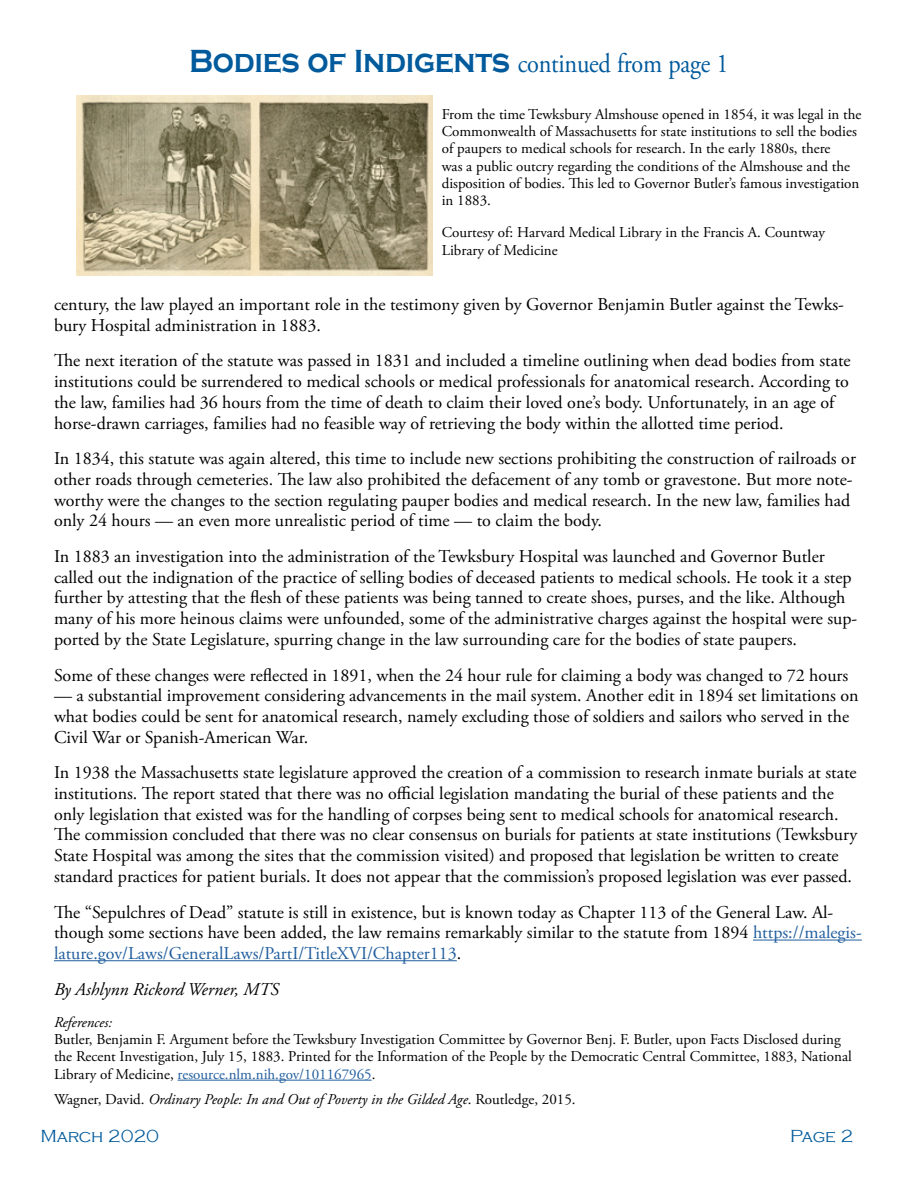
<style>
.page{position:relative;width:918px;height:1188px;background:#fff}
.page>*{position:absolute;margin:0;border:0;box-sizing:border-box;transform-origin:0 0}
.Headline_level_2{font:27px "Adobe Garamond Pro";letter-spacing:-.01em;color:#005a9c;scale:.9 1}
.t1{font:18px/20.7px "Adobe Garamond Pro";color:#000}
.t2{font:italic 18px "Adobe Garamond Pro";color:#000}
.t3{font:300 18px "Copperplate Gothic";letter-spacing:-.01em;color:#005a9c}
.t4{font:15px/17.2px "Adobe Garamond Pro";color:#000}
.t5{font:italic 15px "Adobe Garamond Pro";color:#000}
.s1{font-family:"Copperplate Gothic";font-weight:700;font-size:33px}
.s2{color:#215e9e}
.s3{font-style:normal}
</style>
<div class="page">
<hr style="left:753px;top:940px;width:109px;height:1px;background:#215e9e">
<hr style="left:54px;top:960px;width:403px;height:1px;background:#215e9e">
<hr style="left:178px;top:1080px;width:194px;height:1px;background:#215e9e">
<img style="left:77px;top:95px;width:355px;height:180px">
<p class="Headline_level_2" style="left:189px;top:47px;width:601px"><span class="s1">Bodies of Indigents</span> continued from page 1</p>
<p class="t4" style="left:442px;top:106px;width:421px">From the time Tewksbury Almshouse opened in 1854, it was legal in the Commonwealth of Massachusetts for state institutions to sell the bodies of paupers to medical schools for research. In the early 1880s, there<br>was a public outcry regarding the conditions of the Almshouse and the disposition of bodies. This led to Governor Butler’s famous investigation in 1883.</p>
<p class="t4" style="left:442px;top:225px;width:385px">Courtesy of: Harvard Medical Library in the Francis A. Countway<br>Library of Medicine</p>
<p class="t1" style="left:54px;top:295px;width:791px">century, the law played an important role in the testimony given by Governor Benjamin Butler against the Tewks&shy;bury Hospital administration in 1883.</p>
<p class="t1" style="left:54px;top:351px;width:798px">The next iteration of the statute was passed in 1831 and included a timeline outlining when dead bodies from state institutions could be surrendered to medical schools or medical professionals for anatomical research. According to the law, families had 36 hours from the time of death to claim their loved one’s body. Unfortunately, in an age of horse-drawn carriages, families had no feasible way of retrieving the body within the allotted time period.</p>
<p class="t1" style="left:54px;top:449px;width:803px">In 1834, this statute was again altered, this time to include new sections prohibiting the construction of railroads or other roads through cemeteries. The law also prohibited the defacement of any tomb or gravestone. But more note&shy;worthy were the changes to the section regulating pauper bodies and medical research. In the new law, families had only 24 hours — an even more unrealistic period of time — to claim the body.</p>
<p class="t1" style="left:54px;top:547px;width:805px">In 1883 an investigation into the administration of the Tewksbury Hospital was launched and Governor Butler called out the indignation of the practice of selling bodies of deceased patients to medical schools. He took it a step further by attesting that the flesh of these patients was being tanned to create shoes, purses, and the like. Although many of his more heinous claims were unfounded, some of the administrative charges against the hospital were sup&shy;ported by the State Legislature, spurring change in the law surrounding care for the bodies of state paupers.</p>
<p class="t1" style="left:54px;top:665px;width:796px">Some of these changes were reflected in 1891, when the 24 hour rule for claiming a body was changed to 72 hours</p>
<p class="t1" style="left:54px;top:686px;width:806px">— a substantial improvement considering advancements in the mail system. Another edit in 1894 set limitations on what bodies could be sent for anatomical research, namely excluding those of soldiers and sailors who served in the<br>Civil War or Spanish-American War.</p>
<p class="t1" style="left:54px;top:763px;width:805px">In 1938 the Massachusetts state legislature approved the creation of a commission to research inmate burials at state institutions. The report stated that there was no official legislation mandating the burial of these patients and the only legislation that existed was for the handling of corpses being sent to medical schools for anatomical research.<br>The commission concluded that there was no clear consensus on burials for patients at state institutions (Tewksbury State Hospital was among the sites that the commission visited) and proposed that legislation be written to create standard practices for patient burials. It does not appear that the commission’s proposed legislation was ever passed.</p>
<p class="t1" style="left:54px;top:902px;width:809px">The “Sepulchres of Dead” statute is still in existence, but is known today as Chapter 113 of the General Law. Al&shy;though some sections have been added, the law remains remarkably similar to the statute from 1894 <span class="s2">https://malegis&shy;lature.gov/Laws/GeneralLaws/PartI/TitleXVI/Chapter113</span>.</p>
<p class="t2" style="left:54px;top:978px;width:227px">By Ashlynn Rickord Werner, MTS</p>
<p class="t5" style="left:54px;top:1013px;width:60px">References:</p>
<p class="t4" style="left:54px;top:1031px;width:799px">Butler, Benjamin F. Argument before the Tewksbury Investigation Committee by Governor Benj. F. Butler, upon Facts Disclosed during the Recent Investigation, July 15, 1883. Printed for the Information of the People by the Democratic Central Committee, 1883, National<br>Library of Medicine, <span class="s2">resource.nlm.nih.gov/101167965</span>.</p>
<p class="t5" style="left:54px;top:1091px;width:523px"><span class="s3">Wagner, David.</span> Ordinary People: In and Out of Poverty in the Gilded Age<span class="s3">. Routledge, 2015.</span></p>
<p class="t3" style="left:40px;top:1127px;width:120px">March 2020</p>
<p class="t3" style="left:790px;top:1127px;width:65px">Page 2</p>
</div>
